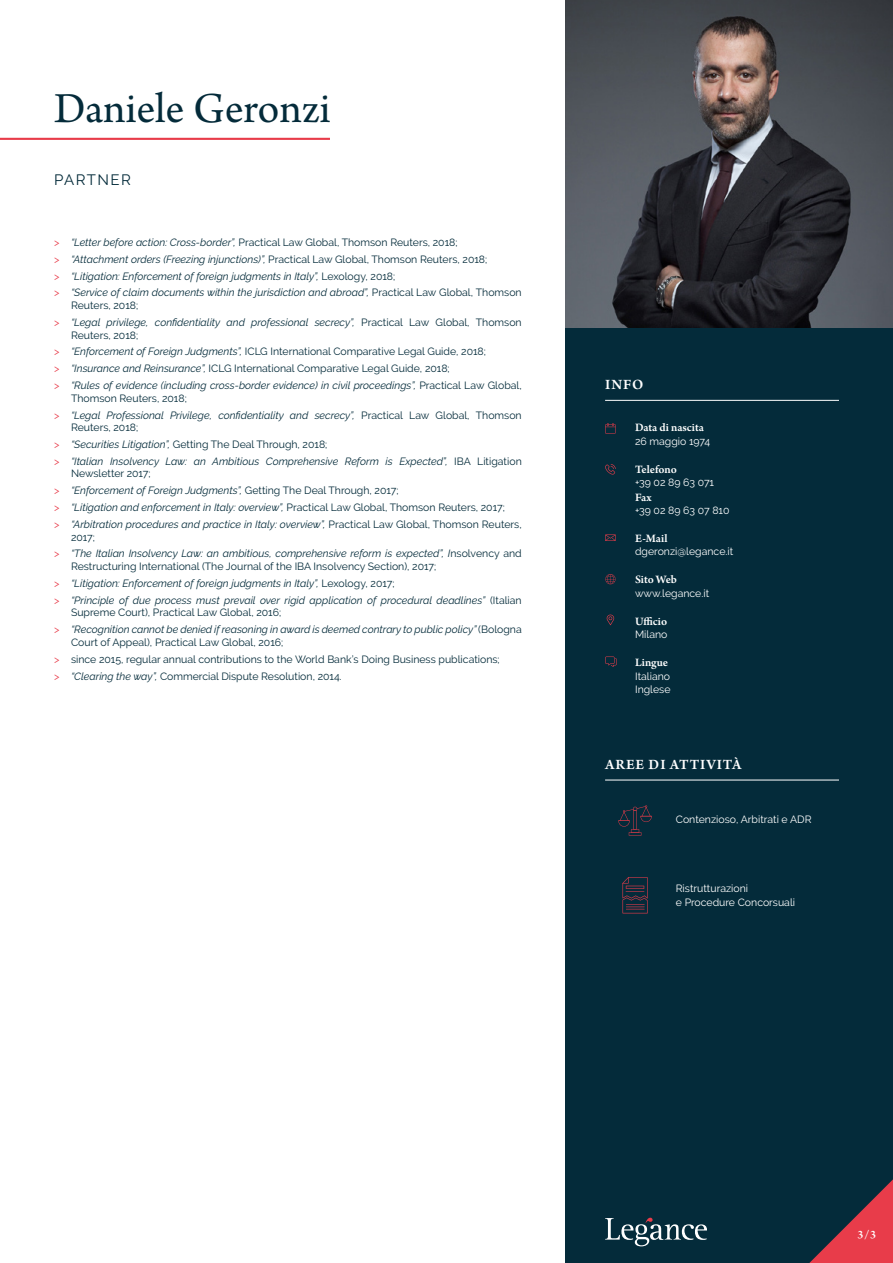
<style>
.page{position:relative;width:893px;height:1263px;background:#fff}
.page>*{position:absolute;margin:0;border:0;box-sizing:border-box;transform-origin:0 0}
.t1{font:45px "Arno Pro";color:#042b3a}
.t2{font:600 15px "Arno Pro";letter-spacing:.06em;color:#fff}
.t3{font:15px "Raleway";letter-spacing:.1em;color:#042b3a}
.t4{font:600 12px "Arno Pro";color:#fff}
.t5{font:italic 10.5px/16.8px "Raleway";color:#042b3a}
.t6{font:10.5px/16.8px "Raleway";color:#042b3a}
.t7{font:10.5px/13.5px "Raleway";color:#fff}
.s1{font-style:normal;color:#e83c4a}
.s2{font-style:normal}
.s3{color:#e83c4a}
.s4{font-style:italic}
</style>
<div class="page">
<div style="left:566px;top:306px;width:327px;height:957px;background:#042b3a"></div>
<img style="left:566px;top:0;width:327px;height:327px">
<svg style="left:605px;top:1218px;width:102px;height:28px"></svg>
<svg style="left:809px;top:1179px;width:84px;height:84px"></svg>
<hr style="left:0;top:138px;width:330px;height:2px;background:#e83c4a">
<svg style="left:607px;top:615px;width:7px;height:10px"></svg>
<svg style="left:605px;top:534px;width:11px;height:7px"></svg>
<svg style="left:605px;top:464px;width:11px;height:11px"></svg>
<svg style="left:605px;top:574px;width:11px;height:10px"></svg>
<svg style="left:605px;top:423px;width:11px;height:10px"></svg>
<svg style="left:605px;top:656px;width:12px;height:11px"></svg>
<hr style="left:605px;top:400px;width:234px;height:1px;background:#fff">
<hr style="left:605px;top:780px;width:234px;height:1px;background:#fff">
<svg style="left:622px;top:877px;width:26px;height:36px"></svg>
<hr style="left:629px;top:832px;width:12px;height:4px;background:#713341">
<svg style="left:618px;top:805px;width:34px;height:30px"></svg>
<h1 class="t1" style="left:54px;top:83px;width:278px">Daniele Geronzi</h1>
<h2 class="t3" style="left:54px;top:171px;width:79px">PARTNER</h2>
<p class="t5" style="left:54px;top:234px;width:469px"><span class="s1">&gt;</span> “Letter before action: Cross-border”, <span class="s2">Practical Law Global, Thomson Reuters, 2018;<br></span><span class="s1">&gt;</span> “Attachment orders (Freezing injunctions)”, <span class="s2">Practical Law Global, Thomson Reuters, 2018;<br></span><span class="s1">&gt;</span> “Litigation: Enforcement of foreign judgments in Italy”, <span class="s2">Lexology, 2018;<br></span><span class="s1">&gt;</span> “Service of claim documents within the jurisdiction and abroad”, <span class="s2">Practical Law Global, Thomson</span></p>
<p class="t5" style="left:54px;top:297px;width:469px;text-indent:17px"><span class="s2">Reuters, 2018;<br></span><span class="s1">&gt;</span> “Legal privilege, confidentiality and professional secrecy”, <span class="s2">Practical Law Global, Thomson</span></p>
<p class="t5" style="left:54px;top:326px;width:469px;text-indent:17px"><span class="s2">Reuters, 2018;<br></span><span class="s1">&gt;</span> “Enforcement of Foreign Judgments”, <span class="s2">ICLG International Comparative Legal Guide, 2018;<br></span><span class="s1">&gt;</span> “Insurance and Reinsurance”, <span class="s2">ICLG International Comparative Legal Guide, 2018;<br></span><span class="s1">&gt;</span> “Rules of evidence (including cross-border evidence) in civil proceedings”, <span class="s2">Practical Law Global,</span></p>
<p class="t5" style="left:54px;top:389px;width:469px;text-indent:17px"><span class="s2">Thomson Reuters, 2018;<br></span><span class="s1">&gt;</span> “Legal Professional Privilege, confidentiality and secrecy”, <span class="s2">Practical Law Global, Thomson</span></p>
<p class="t5" style="left:54px;top:419px;width:469px;text-indent:17px"><span class="s2">Reuters, 2018;<br></span><span class="s1">&gt;</span> “Securities Litigation”, <span class="s2">Getting The Deal Through, 2018;<br></span><span class="s1">&gt;</span> “Italian Insolvency Law: an Ambitious Comprehensive Reform is Expected”, <span class="s2">IBA Litigation</span></p>
<p class="t5" style="left:54px;top:465px;width:469px;text-indent:17px"><span class="s2">Newsletter 2017;<br></span><span class="s1">&gt;</span> “Enforcement of Foreign Judgments”, <span class="s2">Getting The Deal Through, 2017;<br></span><span class="s1">&gt;</span> “Litigation and enforcement in Italy: overview”, <span class="s2">Practical Law Global, Thomson Reuters, 2017;<br></span><span class="s1">&gt;</span> “Arbitration procedures and practice in Italy: overview”, <span class="s2">Practical Law Global, Thomson Reuters,</span></p>
<p class="t5" style="left:54px;top:528px;width:469px;text-indent:17px"><span class="s2">2017;<br></span><span class="s1">&gt;</span> “The Italian Insolvency Law: an ambitious, comprehensive reform is expected”, I<span class="s2">nsolvency and</span></p>
<p class="t5" style="left:54px;top:558px;width:469px;text-indent:17px"><span class="s2">Restructuring International (The Journal of the IBA Insolvency Section), 2017;<br></span><span class="s1">&gt;</span> “Litigation: Enforcement of foreign judgments in Italy”, <span class="s2">Lexology, 2017;<br></span><span class="s1">&gt;</span> “Principle of due process must prevail over rigid application of procedural deadlines” <span class="s2">(Italian</span></p>
<p class="t5" style="left:54px;top:604px;width:469px;text-indent:17px"><span class="s2">Supreme Court), Practical Law Global, 2016;<br></span><span class="s1">&gt;</span> “Recognition cannot be denied if reasoning in award is deemed contrary to public policy” <span class="s2">(Bologna</span></p>
<p class="t6" style="left:54px;top:634px;width:447px;text-indent:17px">Court of Appeal), Practical Law Global, 2016;<br><span class="s3">&gt;</span> since 2015, regular annual contributions to the World Bank’s Doing Business publications; <span class="s3">&gt;</span> <span class="s4">“Clearing the way”,</span> Commercial Dispute Resolution, 2014.</p>
<h2 class="t2" style="left:605px;top:376px;width:40px">INFO</h2>
<p class="t4" style="left:635px;top:421px;width:70px">Data di nascita</p>
<p class="t7" style="left:635px;top:434px;width:77px">26 maggio 1974</p>
<p class="t4" style="left:635px;top:462px;width:43px">Telefono</p>
<p class="t7" style="left:635px;top:476px;width:81px">+39 02 89 63 071</p>
<p class="t4" style="left:635px;top:490px;width:18px">Fax</p>
<p class="t7" style="left:635px;top:504px;width:96px">+39 02 89 63 07 810</p>
<p class="t4" style="left:635px;top:531px;width:34px">E-Mail</p>
<p class="t7" style="left:635px;top:545px;width:100px">dgeronzi@legance.it</p>
<p class="t4" style="left:635px;top:573px;width:43px">Sito Web</p>
<p class="t7" style="left:635px;top:586px;width:76px">www.legance.it</p>
<p class="t4" style="left:635px;top:614px;width:34px">Ufficio</p>
<p class="t7" style="left:635px;top:628px;width:34px">Milano</p>
<p class="t4" style="left:635px;top:656px;width:35px">Lingue</p>
<p class="t7" style="left:635px;top:669px;width:37px">Italiano<br>Inglese</p>
<h2 class="t2" style="left:605px;top:756px;width:138px">AREE DI ATTIVITÀ</h2>
<p class="t7" style="left:676px;top:812px;width:137px">Contenzioso, Arbitrati e ADR</p>
<p class="t7" style="left:676px;top:882px;width:121px">Ristrutturazioni<br>e Procedure Concorsuali</p>
<p class="t4" style="left:857px;top:1228px;width:20px">3/3</p>
</div>
